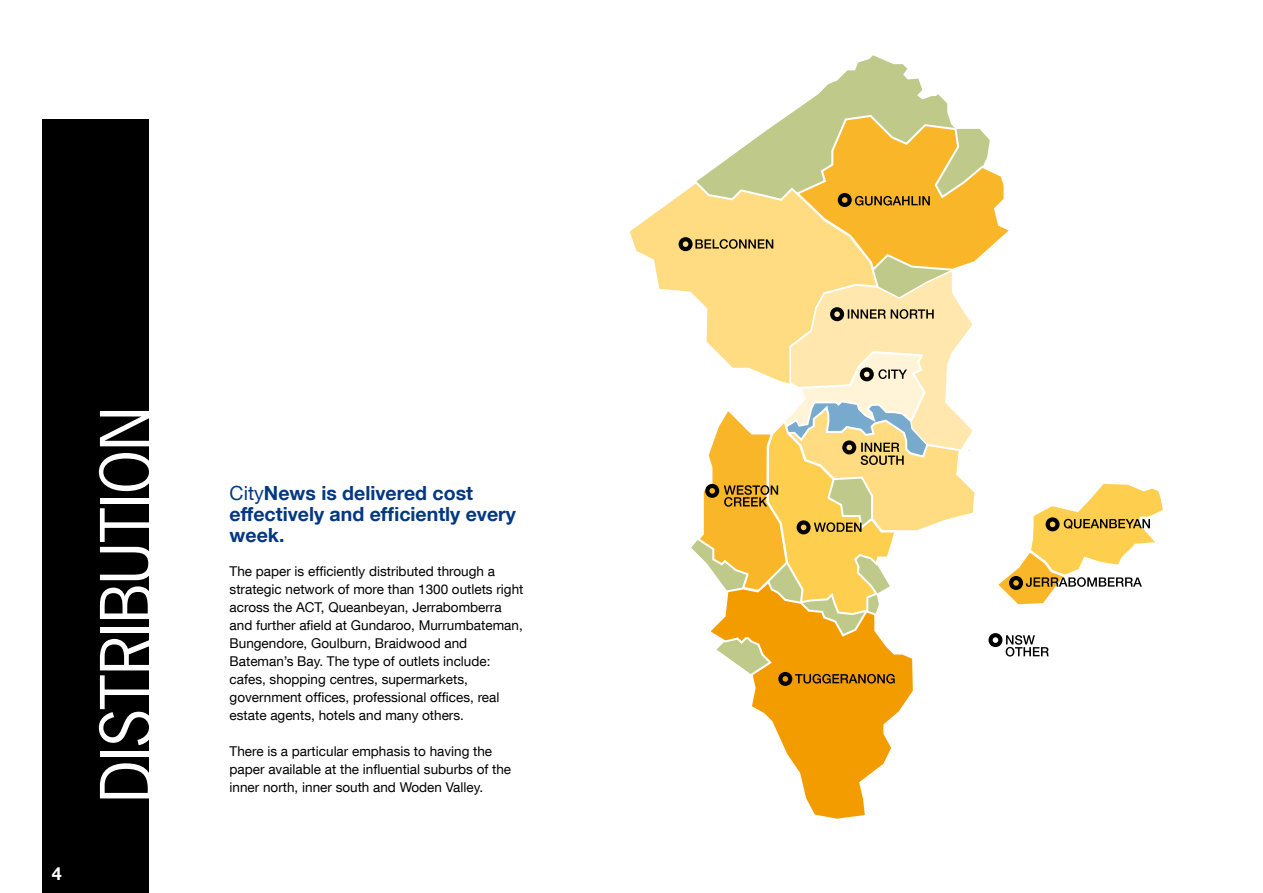
<style>
.page{position:relative;width:1263px;height:893px;background:#fff}
.page>*{position:absolute;margin:0;border:0;box-sizing:border-box;transform-origin:0 0}
.t1{font:67.5px "News Gothic Std";color:#fff}
.t2{font:700 19.5px/21px "Helvetica Neue LT Com";color:#043881}
.t3{font:700 18px "Helvetica Neue";color:#fff}
.t4{font:13.5px/18px "Helvetica Neue LT Com";color:#000}
.s1{font-weight:400}
</style>
<div class="page">
<div style="left:43px;top:119px;width:106px;height:774px;background:#000"></div>
<svg style="left:791px;top:55px;width:220px;height:602px"></svg>
<svg style="left:630px;top:196px;width:49px;height:95px"></svg>
<svg style="left:711px;top:616px;width:205px;height:203px"></svg>
<svg style="left:778px;top:672px;width:117px;height:14px;background:#a56a00"></svg>
<svg style="left:988px;top:633px;width:61px;height:23px"></svg>
<svg style="left:679px;top:113px;width:484px;height:503px"></svg>
<h3 class="t3" style="left:52px;top:857px;width:12px">4</h3>
<h1 class="t1" style="left:84px;top:803px;width:397px;rotate:-90deg">DISTRIBUTION</h1>
<h2 class="t2" style="left:230px;top:482px;width:288px"><span class="s1">City</span>News is delivered cost effectively and efficiently every week.</h2>
<p class="t4" style="left:230px;top:562px;width:295px">The paper is efficiently distributed through a strategic network of more than 1300 outlets right across the ACT, Queanbeyan, Jerrabomberra and further afield at Gundaroo, Murrumbateman, Bungendore, Goulburn, Braidwood and Bateman’s Bay. The type of outlets include: cafes, shopping centres, supermarkets, government offices, professional offices, real estate agents, hotels and many others.</p>
<p class="t4" style="left:230px;top:742px;width:283px">There is a particular emphasis to having the paper available at the influential suburbs of the</p>
<p class="t4" style="left:230px;top:778px;width:255px">inner north, inner south and Woden Valley.</p>
</div>
